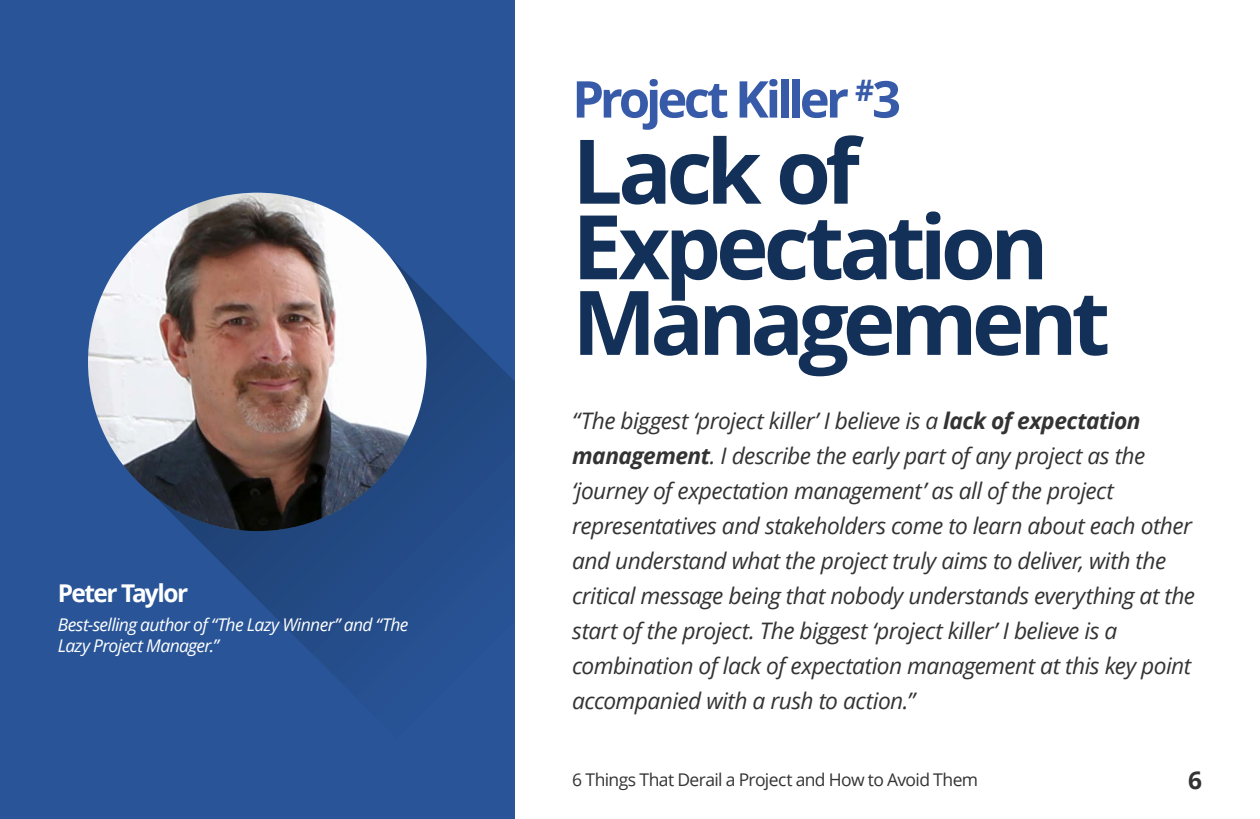
<style>
.page{position:relative;width:1260px;height:819px;background:#fff}
.page>*{position:absolute;margin:0;border:0;box-sizing:border-box;transform-origin:0 0}
.Large_Header{font:700 89.25px/75.6px "Open Sans";letter-spacing:-.065em;color:#133158}
.Large_Header-2{font:700 50.75px "Open Sans";letter-spacing:-.08em;color:#375ba9}
.t1{font:700 24.5px "Open Sans";letter-spacing:-.065em;color:#fff}
.t2{font:700 24.5px "Open Sans";color:#333}
.t3{font:italic 22.75px/35px "Open Sans";letter-spacing:-.025em;color:#333}
.Quote_Text{font:italic 17.5px/21px "Open Sans";letter-spacing:-.035em;color:#fff}
.t4{font:17.5px "Open Sans";letter-spacing:-.035em;color:#333}
.s1{font-weight:700}
</style>
<div class="page">
<div style="left:0;top:0;width:514px;height:819px;background:#295598"></div>
<svg style="left:89px;top:361px;width:425px;height:323px"></svg>
<img style="left:88px;top:193px;width:338px;height:338px;border-radius:169px">
<p class="t1" style="left:58px;top:576px;width:132px">Peter Taylor</p>
<p class="Quote_Text" style="left:58px;top:614px;width:352px">Best-selling author of “The Lazy Winner” and “The<br>Lazy Project Manager.”</p>
<p class="Large_Header-2" style="left:572px;top:63px;width:330px">Project Killer <sup>#</sup>3</p>
<p class="Large_Header" style="left:572px;top:131px;width:540px">Lack of<br>Expectation<br>Management</p>
<p class="t3" style="left:572px;top:403px;width:624px">“The biggest ‘project killer’ I believe is a <span class="s1">lack of expectation management</span>. I describe the early part of any project as the ‘journey of expectation management’ as all of the project representatives and stakeholders come to learn about each other and understand what the project truly aims to deliver, with the critical message being that nobody understands everything at the start of the project. The biggest ‘project killer’ I believe is a combination of lack of expectation management at this key point accompanied with a rush to action.”</p>
<p class="t4" style="left:572px;top:768px;width:408px">6 Things That Derail a Project and How to Avoid Them</p>
<p class="t2" style="left:1188px;top:763px;width:15px">6</p>
</div>
